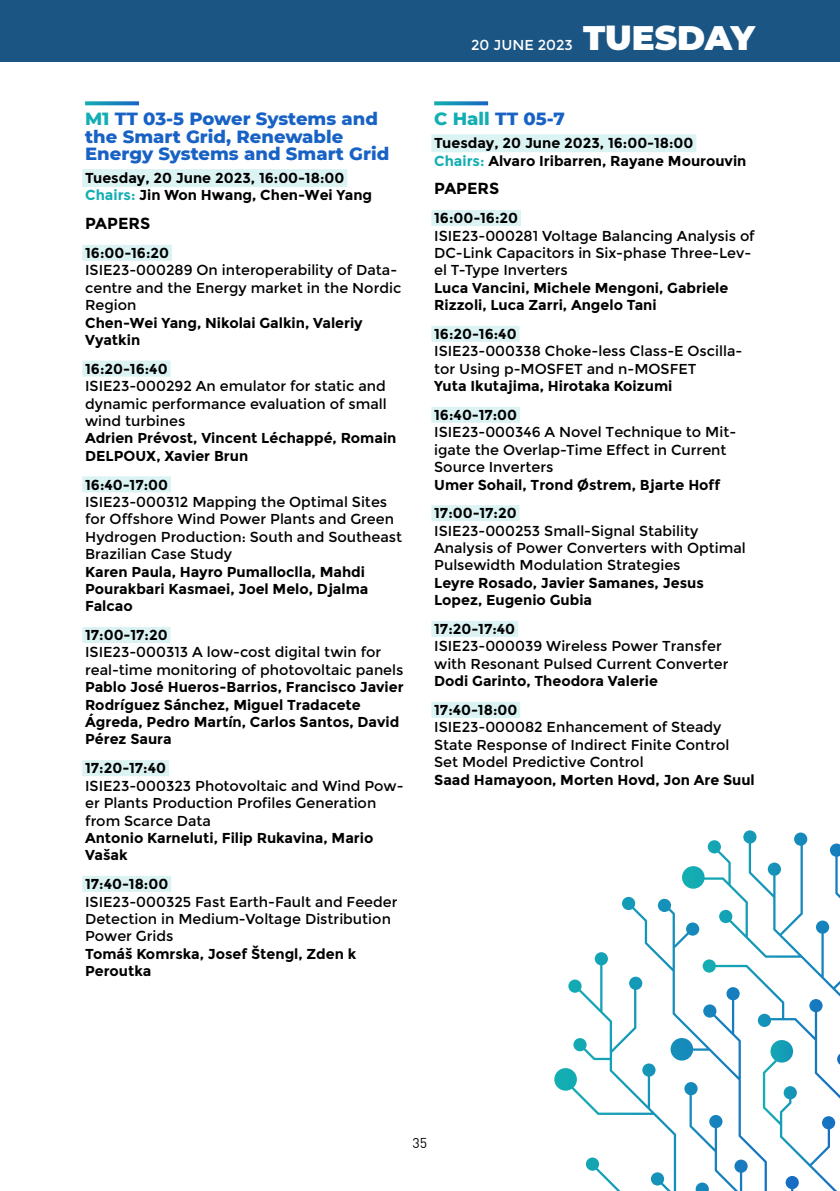
<style>
.page{position:relative;width:840px;height:1191px;background:#fff}
.page>*{position:absolute;margin:0;border:0;box-sizing:border-box;transform-origin:0 0}
.t1{font:900 34px "Montserrat";letter-spacing:-.005em;color:#fff}
.t2{font:800 18px/17.4px "Montserrat";color:#1862c5}
.t3{font:700 16px "Montserrat";color:#000}
.t4{font:14.4px/17.4px "Montserrat";color:#000}
.t5{font:700 14.4px/17.4px "Montserrat";color:#000}
.t6{font:14.4px "Montserrat";color:#fff}
.t7{font:14px "Adihaus DIN";color:#000}
.s1{color:#13aeb2}
</style>
<div class="page">
<div style="left:0;top:0;width:839px;height:61px;background:#1b5583"></div>
<svg style="left:85px;top:101px;width:54px;height:4px"></svg>
<div style="left:82px;top:169px;width:265px;height:18px;background:#dcf3f4"></div>
<div style="left:82px;top:245px;width:90px;height:16px;background:#dcf3f4"></div>
<div style="left:82px;top:360px;width:88px;height:16px;background:#dcf3f4"></div>
<div style="left:82px;top:476px;width:89px;height:16px;background:#dcf3f4"></div>
<div style="left:82px;top:627px;width:88px;height:16px;background:#dcf3f4"></div>
<div style="left:82px;top:760px;width:87px;height:16px;background:#dcf3f4"></div>
<div style="left:82px;top:876px;width:89px;height:16px;background:#dcf3f4"></div>
<svg style="left:434px;top:101px;width:54px;height:4px"></svg>
<div style="left:431px;top:134px;width:265px;height:18px;background:#dcf3f4"></div>
<div style="left:431px;top:210px;width:89px;height:16px;background:#dcf3f4"></div>
<div style="left:431px;top:326px;width:88px;height:16px;background:#dcf3f4"></div>
<div style="left:431px;top:407px;width:88px;height:16px;background:#dcf3f4"></div>
<div style="left:431px;top:505px;width:88px;height:16px;background:#dcf3f4"></div>
<div style="left:431px;top:621px;width:87px;height:16px;background:#dcf3f4"></div>
<div style="left:431px;top:702px;width:89px;height:16px;background:#dcf3f4"></div>
<svg style="left:554px;top:897px;width:127px;height:294px"></svg>
<svg style="left:681px;top:830px;width:158px;height:361px"></svg>
<p class="t2" style="left:85px;top:109px;width:305px"><span class="s1">M1</span> TT 03-5 Power Systems and the Smart Grid, Renewable<br>Energy Systems and Smart Grid</p>
<p class="t5" style="left:85px;top:169px;width:288px">Tuesday, 20 June 2023, 16:00-18:00<br><span class="s1">Chairs:</span> Jin Won Hwang, Chen-Wei Yang</p>
<p class="t3" style="left:85px;top:214px;width:67px">PAPERS</p>
<p class="t5" style="left:85px;top:244px;width:85px">16:00-16:20</p>
<p class="t4" style="left:85px;top:262px;width:317px">ISIE23-000289 On interoperability of Data&shy;centre and the Energy market in the Nordic<br>Region</p>
<p class="t5" style="left:85px;top:314px;width:279px">Chen-Wei Yang, Nikolai Galkin, Valeriy<br>Vyatkin</p>
<p class="t5" style="left:85px;top:360px;width:84px">16:20-16:40</p>
<p class="t4" style="left:85px;top:377px;width:303px;text-align:justify">ISIE23-000292 An emulator for static and dynamic performance evaluation of small wind turbines</p>
<p class="t5" style="left:85px;top:429px;width:312px">Adrien Prévost, Vincent Léchappé, Romain<br>DELPOUX, Xavier Brun</p>
<p class="t5" style="left:85px;top:476px;width:84px">16:40-17:00</p>
<p class="t4" style="left:85px;top:493px;width:318px">ISIE23-000312 Mapping the Optimal Sites for Offshore Wind Power Plants and Green Hydrogen Production: South and Southeast Brazilian Case Study</p>
<p class="t5" style="left:85px;top:563px;width:285px">Karen Paula, Hayro Pumalloclla, Mahdi<br>Pourakbari Kasmaei, Joel Melo, Djalma<br>Falcao</p>
<p class="t5" style="left:85px;top:626px;width:84px">17:00-17:20</p>
<p class="t4" style="left:85px;top:644px;width:319px">ISIE23-000313 A low-cost digital twin for real-time monitoring of photovoltaic panels</p>
<p class="t5" style="left:85px;top:678px;width:320px">Pablo José Hueros-Barrios, Francisco Javier Rodríguez Sánchez, Miguel Tradacete Ágreda, Pedro Martín, Carlos Santos, David Pérez Saura</p>
<p class="t5" style="left:85px;top:759px;width:82px">17:20-17:40</p>
<p class="t4" style="left:85px;top:777px;width:320px">ISIE23-000323 Photovoltaic and Wind Pow&shy;er Plants Production Profiles Generation from Scarce Data</p>
<p class="t5" style="left:85px;top:829px;width:289px">Antonio Karneluti, Filip Rukavina, Mario<br>Vašak</p>
<p class="t5" style="left:85px;top:875px;width:85px">17:40-18:00</p>
<p class="t4" style="left:85px;top:893px;width:314px">ISIE23-000325 Fast Earth-Fault and Feeder<br>Detection in Medium-Voltage Distribution<br>Power Grids</p>
<p class="t5" style="left:85px;top:945px;width:272px">Tomáš Komrska, Josef Štengl, Zden k<br>Peroutka</p>
<p class="t6" style="left:471px;top:36px;width:103px">20 JUNE 2023</p>
<h1 class="t1" style="left:583px;top:12px;width:173px">TUESDAY</h1>
<p class="t2" style="left:434px;top:109px;width:132px"><span class="s1">C Hall</span> TT 05-7</p>
<p class="t5" style="left:434px;top:134px;width:313px">Tuesday, 20 June 2023, 16:00-18:00<br><span class="s1">Chairs:</span> Alvaro Iribarren, Rayane Mourouvin</p>
<p class="t3" style="left:434px;top:179px;width:67px">PAPERS</p>
<p class="t5" style="left:434px;top:209px;width:85px">16:00-16:20</p>
<p class="t4" style="left:434px;top:227px;width:322px">ISIE23-000281 Voltage Balancing Analysis of<br>DC-Link Capacitors in Six-phase Three-Lev&shy;el T-Type Inverters</p>
<p class="t5" style="left:434px;top:279px;width:295px">Luca Vancini, Michele Mengoni, Gabriele<br>Rizzoli, Luca Zarri, Angelo Tani</p>
<p class="t5" style="left:434px;top:325px;width:84px">16:20-16:40</p>
<p class="t4" style="left:434px;top:343px;width:309px">ISIE23-000338 Choke-less Class-E Oscilla&shy;tor Using p-MOSFET and n-MOSFET</p>
<p class="t5" style="left:434px;top:372px;width:239px;line-height:28.8px">Yuta Ikutajima, Hirotaka Koizumi<br>16:40-17:00</p>
<p class="t4" style="left:434px;top:424px;width:303px">ISIE23-000346 A Novel Technique to Mit&shy;igate the Overlap-Time Effect in Current<br>Source Inverters</p>
<p class="t5" style="left:434px;top:470px;width:287px;line-height:28.8px">Umer Sohail, Trond Østrem, Bjarte Hoff<br>17:00-17:20</p>
<p class="t4" style="left:434px;top:522px;width:313px">ISIE23-000253 Small-Signal Stability<br>Analysis of Power Converters with Optimal<br>Pulsewidth Modulation Strategies</p>
<p class="t5" style="left:434px;top:574px;width:271px">Leyre Rosado, Javier Samanes, Jesus<br>Lopez, Eugenio Gubia</p>
<p class="t5" style="left:434px;top:620px;width:82px">17:20-17:40</p>
<p class="t4" style="left:434px;top:638px;width:296px">ISIE23-000039 Wireless Power Transfer with Resonant Pulsed Current Converter</p>
<p class="t5" style="left:434px;top:667px;width:225px;line-height:28.8px">Dodi Garinto, Theodora Valerie<br>17:40-18:00</p>
<p class="t4" style="left:434px;top:719px;width:296px">ISIE23-000082 Enhancement of Steady<br>State Response of Indirect Finite Control<br>Set Model Predictive Control</p>
<p class="t5" style="left:434px;top:771px;width:322px">Saad Hamayoon, Morten Hovd, Jon Are Suul</p>
<p class="t7" style="left:412px;top:1132px;width:16px">35</p>
</div>
